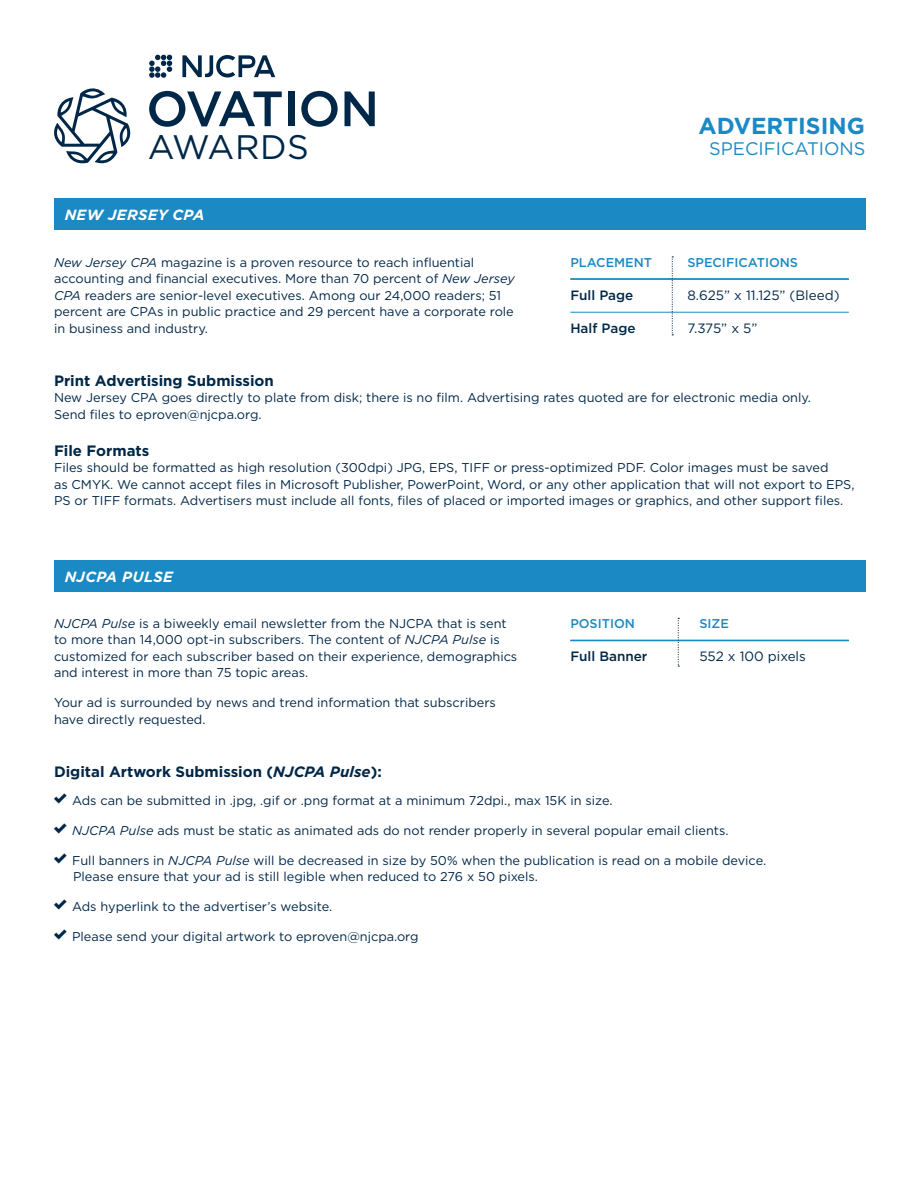
<style>
.page{position:relative;width:918px;height:1188px;background:#fff}
.page>*{position:absolute;margin:0;border:0;box-sizing:border-box;transform-origin:0 0}
.t1{font:34.05px "Gotham";letter-spacing:.01em;color:#002748}
.t2{font:700 23.1px "Gotham";color:#1b89c3}
.t3{font:18.15px "Gotham";color:#1b89c3}
.t4{font:700 15px "Gotham";color:#002748}
.t5{font:italic 700 14.7px "Gotham";letter-spacing:.02em;color:#fff}
.Rates{font:13.5px "Gotham";color:#002748}
.Rates-2{font:500 13.5px "Gotham";color:#002748}
.t6{font:12.75px/16.5px "Gotham";color:#002748}
.Rates-3{font:500 12.75px "Gotham";color:#1b89c3}
.s1{font-style:italic}
.s2{font-family:"Iconic Stroke";font-size:18.75px}
</style>
<div class="page">
<svg style="left:149px;top:55px;width:23px;height:23px"></svg>
<svg style="left:182px;top:55px;width:93px;height:22px"></svg>
<svg style="left:345px;top:92px;width:30px;height:34px"></svg>
<svg style="left:149px;top:91px;width:133px;height:36px"></svg>
<div style="left:288px;top:92px;width:6px;height:34px;background:#002748"></div>
<svg style="left:301px;top:91px;width:37px;height:36px"></svg>
<svg style="left:54px;top:88px;width:77px;height:76px"></svg>
<div style="left:54px;top:198px;width:811px;height:32px;background:#1b89c3"></div>
<hr style="left:570px;top:278px;width:279px;height:2px;background:#1b89c3">
<hr style="left:570px;top:312px;width:279px;height:1px;background:#1b89c3">
<svg style="left:672px;top:256px;width:1px;height:79px"></svg>
<div style="left:54px;top:560px;width:811px;height:32px;background:#1b89c3"></div>
<hr style="left:570px;top:640px;width:279px;height:1px;background:#1b89c3">
<svg style="left:678px;top:618px;width:1px;height:49px"></svg>
<p class="t1" style="left:148px;top:125px;width:163px">AWARDS</p>
<p class="t2" style="left:698px;top:111px;width:168px">ADVERTISING</p>
<p class="t3" style="left:709px;top:137px;width:158px">SPECIFICATIONS</p>
<p class="t5" style="left:65px;top:205px;width:141px">NEW JERSEY CPA</p>
<p class="t6" style="left:54px;top:254px;width:462px"><span class="s1">New Jersey CPA</span> magazine is a proven resource to reach influential accounting and financial executives. More than 70 percent of <span class="s1">New Jersey CPA</span> readers are senior-level executives. Among our 24,000 readers; 51 percent are CPAs in public practice and 29 percent have a corporate role in business and industry.</p>
<p class="Rates-3" style="left:570px;top:254px;width:83px">PLACEMENT</p>
<p class="Rates-3" style="left:687px;top:254px;width:112px">SPECIFICATIONS</p>
<p class="Rates-2" style="left:570px;top:286px;width:65px">Full Page</p>
<p class="Rates" style="left:687px;top:286px;width:154px">8.625” x 11.125” (Bleed)</p>
<p class="Rates-2" style="left:570px;top:319px;width:67px">Half Page</p>
<p class="Rates" style="left:687px;top:319px;width:72px">7.375” x 5”</p>
<p class="t4" style="left:54px;top:371px;width:221px">Print Advertising Submission</p>
<p class="t6" style="left:54px;top:389px;width:759px">New Jersey CPA goes directly to plate from disk; there is no film. Advertising rates quoted are for electronic media only.<br>Send files to eproven@njcpa.org.</p>
<p class="t4" style="left:54px;top:440px;width:97px">File Formats</p>
<p class="t6" style="left:54px;top:459px;width:802px">Files should be formatted as high resolution (300dpi) JPG, EPS, TIFF or press-optimized PDF. Color images must be saved<br>as CMYK. We cannot accept files in Microsoft Publisher, PowerPoint, Word, or any other application that will not export to EPS,<br>PS or TIFF formats. Advertisers must include all fonts, files of placed or imported images or graphics, and other support files.</p>
<p class="t5" style="left:65px;top:567px;width:110px">NJCPA PULSE</p>
<p class="t6" style="left:54px;top:615px;width:465px"><span class="s1">NJCPA Pulse</span> is a biweekly email newsletter from the NJCPA that is sent to more than 14,000 opt-in subscribers. The content of <span class="s1">NJCPA Pulse</span> is customized for each subscriber based on their experience, demographics and interest in more than 75 topic areas.</p>
<p class="t6" style="left:54px;top:694px;width:443px">Your ad is surrounded by news and trend information that subscribers have directly requested.</p>
<p class="Rates-3" style="left:570px;top:615px;width:66px">POSITION</p>
<p class="Rates-3" style="left:699px;top:615px;width:31px">SIZE</p>
<p class="Rates-2" style="left:570px;top:648px;width:79px">Full Banner</p>
<p class="Rates" style="left:699px;top:648px;width:108px">552 x 100 pixels</p>
<p class="t4" style="left:54px;top:762px;width:329px">Digital Artwork Submission (<span class="s1">NJCPA Pulse</span>):</p>
<p class="t6" style="left:54px;top:792px;width:560px"><span class="s2">y</span> Ads can be submitted in .jpg, .gif or .png format at a minimum 72dpi., max 15K in size.</p>
<p class="t6" style="left:54px;top:822px;width:676px"><span class="s2">y</span> <span class="s1">NJCPA Pulse</span> ads must be static as animated ads do not render properly in several popular email clients.</p>
<p class="t6" style="left:73px;top:852px;width:695px;text-indent:-19px"><span class="s2">y</span> Full banners in <span class="s1">NJCPA Pulse</span> will be decreased in size by 50% when the publication is read on a mobile device.<br>Please ensure that your ad is still legible when reduced to 276 x 50 pixels.</p>
<p class="t6" style="left:54px;top:898px;width:280px"><span class="s2">y</span> Ads hyperlink to the advertiser’s website.</p>
<p class="t6" style="left:54px;top:928px;width:366px"><span class="s2">y</span> Please send your digital artwork to eproven@njcpa.org</p>
</div>
